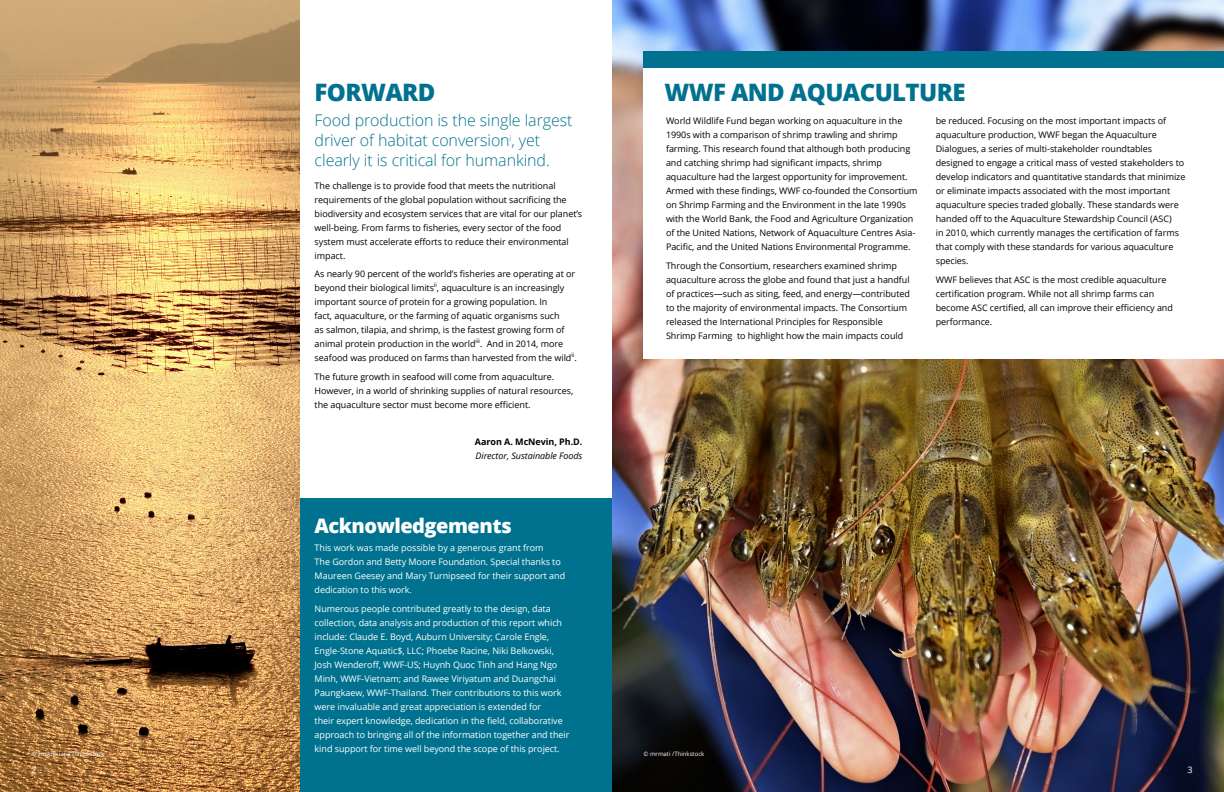
<style>
.page{position:relative;width:1224px;height:792px;background:#fff}
.page>*{position:absolute;margin:0;border:0;box-sizing:border-box;transform-origin:0 0}
.t1{font:800 24px "Open Sans";letter-spacing:-.025em;color:#00728f}
.t2{font:800 20px "Open Sans";letter-spacing:-.025em;color:#fff}
.t3{font:300 16px/20px "Open Sans";letter-spacing:-.005em;color:#00728f}
.t4{font:9px/14px "Open Sans";letter-spacing:-.005em;color:#000}
.t5{font:9px/14px "Open Sans";letter-spacing:-.005em;color:#fff}
.t6{font:italic 9px "Open Sans";letter-spacing:-.005em;color:#000}
.t7{font:700 9px "Open Sans";letter-spacing:-.005em;color:#000}
.t8{font:6px "Open Sans";color:#fff}
</style>
<div class="page">
<div style="left:299px;top:498px;width:336px;height:294px;background:#00728f"></div>
<img style="left:0;top:0;width:299px;height:792px">
<img style="left:612px;top:0;width:612px;height:792px">
<div style="left:644px;top:68px;width:580px;height:291px;background:#fff"></div>
<div style="left:644px;top:52px;width:580px;height:16px;background:#00728f"></div>
<h1 class="t1" style="left:315px;top:74px;width:122px">FORWARD</h1>
<h3 class="t3" style="left:315px;top:110px;width:259px">Food production is the single largest driver of habitat conversion<sup>i</sup>, yet clearly it is critical for humankind.</h3>
<p class="t4" style="left:315px;top:178px;width:269px">The challenge is to provide food that meets the nutritional requirements of the global population without sacrificing the biodiversity and ecosystem services that are vital for our planet’s well-being. From farms to fisheries, every sector of the food system must accelerate efforts to reduce their environmental impact.</p>
<p class="t4" style="left:315px;top:267px;width:264px">As nearly 90 percent of the world’s fisheries are operating at or beyond their biological limits<sup>ii</sup>, aquaculture is an increasingly important source of protein for a growing population. In<br>fact, aquaculture, or the farming of aquatic organisms such<br>as salmon, tilapia, and shrimp, is the fastest growing form of animal protein production in the world<sup>iii</sup>. And in 2014, more seafood was produced on farms than harvested from the wild<sup>ii</sup>.</p>
<p class="t4" style="left:315px;top:369px;width:260px">The future growth in seafood will come from aquaculture.<br>However, in a world of shrinking supplies of natural resources, the aquaculture sector must become more efficient.</p>
<p class="t7" style="left:475px;top:435px;width:109px">Aaron A. McNevin, Ph.D.</p>
<p class="t6" style="left:476px;top:450px;width:108px">Director, Sustainable Foods</p>
<h1 class="t1" style="left:664px;top:74px;width:303px">WWF AND AQUACULTURE</h1>
<p class="t4" style="left:936px;top:113px;width:251px">be reduced. Focusing on the most important impacts of aquaculture production, WWF began the Aquaculture Dialogues, a series of multi-stakeholder roundtables designed to engage a critical mass of vested stakeholders to develop indicators and quantitative standards that minimize or eliminate impacts associated with the most important aquaculture species traded globally. These standards were handed off to the Aquaculture Stewardship Council (ASC)<br>in 2010, which currently manages the certification of farms that comply with these standards for various aquaculture species.</p>
<p class="t4" style="left:936px;top:272px;width:239px">WWF believes that ASC is the most credible aquaculture certification program. While not all shrimp farms can become ASC certified, all can improve their efficiency and performance.</p>
<p class="t4" style="left:666px;top:114px;width:253px">World Wildlife Fund began working on aquaculture in the 1990s with a comparison of shrimp trawling and shrimp farming. This research found that although both producing and catching shrimp had significant impacts, shrimp aquaculture had the largest opportunity for improvement.<br>Armed with these findings, WWF co-founded the Consortium on Shrimp Farming and the Environment in the late 1990s with the World Bank, the Food and Agriculture Organization of the United Nations, Network of Aquaculture Centres Asia-Pacific, and the United Nations Environmental Programme.</p>
<p class="t4" style="left:666px;top:258px;width:246px">Through the Consortium, researchers examined shrimp aquaculture across the globe and found that just a handful of practices—such as siting, feed, and energy—contributed to the majority of environmental impacts. The Consortium released the International Principles for Responsible Shrimp Farming to highlight how the main impacts could</p>
<h2 class="t2" style="left:315px;top:510px;width:199px">Acknowledgements</h2>
<p class="t5" style="left:315px;top:541px;width:252px">This work was made possible by a generous grant from<br>The Gordon and Betty Moore Foundation. Special thanks to Maureen Geesey and Mary Turnipseed for their support and dedication to this work.</p>
<p class="t5" style="left:315px;top:601px;width:256px">Numerous people contributed greatly to the design, data collection, data analysis and production of this report which include: Claude E. Boyd, Auburn University; Carole Engle, Engle-Stone Aquatic$, LLC; Phoebe Racine, Niki Belkowski, Josh Wenderoff, WWF-US; Huynh Quoc Tinh and Hang Ngo Minh, WWF-Vietnam; and Rawee Viriyatum and Duangchai Paungkaew, WWF-Thailand. Their contributions to this work were invaluable and great appreciation is extended for<br>their expert knowledge, dedication in the field, collaborative approach to bringing all of the information together and their kind support for time well beyond the scope of this project.</p>
<p class="t8" style="left:32px;top:750px;width:74px">© zorazhuang /Thinkstock</p>
<p class="t8" style="left:644px;top:750px;width:62px">© mrmati /Thinkstock</p>
<p class="t5" style="left:32px;top:762px;width:7px">2</p>
<p class="t5" style="left:1187px;top:762px;width:7px">3</p>
</div>
